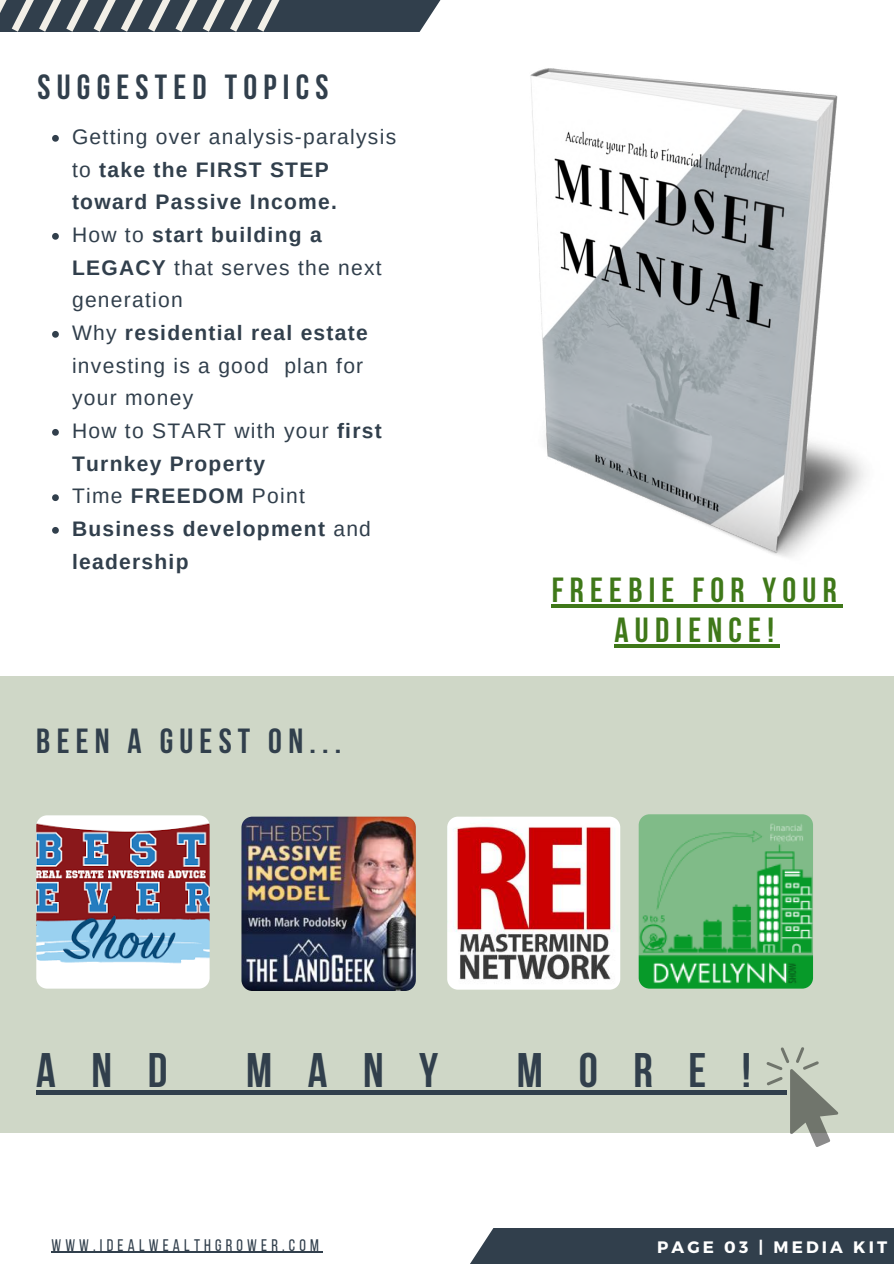
<style>
.page{position:relative;width:894px;height:1264px;background:#fff}
.page>*{position:absolute;margin:0;border:0;box-sizing:border-box;transform-origin:0 0}
.t1{font:700 48.3px "Bebas Neue";letter-spacing:.735em;color:#313f4c}
.t2{font:700 34.8px "Bebas Neue";letter-spacing:.18em;color:#313f4c}
.t3{font:700 34.8px/40.5px "Bebas Neue";letter-spacing:.18em;color:#3f7819;text-align:center}
.t4{font:700 21px/32.7px "Arimo";letter-spacing:.06em;color:#313f4c}
.t5{font:16.65px "Bebas Neue";letter-spacing:.25em;color:#313f4c}
.t6{font:700 16.5px "Montserrat";letter-spacing:.19em;color:#fff}
.s1{font-weight:400}
</style>
<div class="page">
<div style="left:645px;top:1228px;width:248px;height:35px;background:#313f4c"></div>
<svg style="left:470px;top:1228px;width:175px;height:35px;background:#3f4c58"></svg>
<img style="left:530px;top:68px;width:335px;height:489px">
<svg style="left:0;top:0;width:441px;height:32px;background:#56606a"></svg>
<div style="left:0;top:676px;width:893px;height:456px;background:#cfd7c7"></div>
<svg style="left:52px;top:135px;width:7px;height:7px"></svg>
<svg style="left:52px;top:233px;width:7px;height:7px"></svg>
<svg style="left:52px;top:331px;width:7px;height:7px"></svg>
<svg style="left:52px;top:429px;width:7px;height:7px"></svg>
<svg style="left:52px;top:494px;width:7px;height:7px"></svg>
<svg style="left:52px;top:527px;width:7px;height:6px"></svg>
<img style="left:36px;top:815px;width:173px;height:173px;border-radius:11px">
<img style="left:241px;top:816px;width:174px;height:174px;border-radius:11px">
<img style="left:447px;top:816px;width:173px;height:173px;border-radius:11px">
<img style="left:638px;top:814px;width:174px;height:174px;border-radius:11px">
<svg style="left:766px;top:1047px;width:72px;height:99px"></svg>
<hr style="left:551px;top:604px;width:291px;height:3px;background:#3f7819">
<hr style="left:614px;top:644px;width:166px;height:4px;background:#3f7819">
<hr style="left:36px;top:1090px;width:750px;height:4px;background:#313f4c">
<hr style="left:51px;top:1251px;width:272px;height:1px;background:#313f4c">
<h2 class="t2" style="left:37px;top:73px;width:292px">SUGGESTED TOPICS</h2>
<p class="t4" style="left:72px;top:120px;width:325px"><span class="s1">Getting over analysis-paralysis to</span> take the FIRST STEP toward Passive Income.<br><span class="s1">How to</span> start building a<br>LEGACY <span class="s1">that serves the next generation<br>Why</span> residential real estate <span class="s1">investing is a good plan for your money<br>How to START with your</span> first<br>Turnkey Property<br><span class="s1">Time</span> FREEDOM <span class="s1">Point<br></span>Business development <span class="s1">and </span>leadership</p>
<h2 class="t2" style="left:36px;top:726px;width:306px">BEEN A GUEST ON...</h2>
<h2 class="t3" style="left:551px;top:573px;width:286px">FREEBIE FOR YOUR<br>AUDIENCE!</h2>
<h1 class="t1" style="left:36px;top:1050px;width:133px">AND</h1>
<h1 class="t1" style="left:246px;top:1050px;width:194px">MANY</h1>
<h1 class="t1" style="left:517px;top:1050px;width:235px">MORE!</h1>
<p class="t5" style="left:51px;top:1237px;width:269px">WWW.IDEALWEALTHGROWER.COM</p>
<p class="t6" style="left:657px;top:1236px;width:231px">PAGE 03 | MEDIA KIT</p>
</div>
